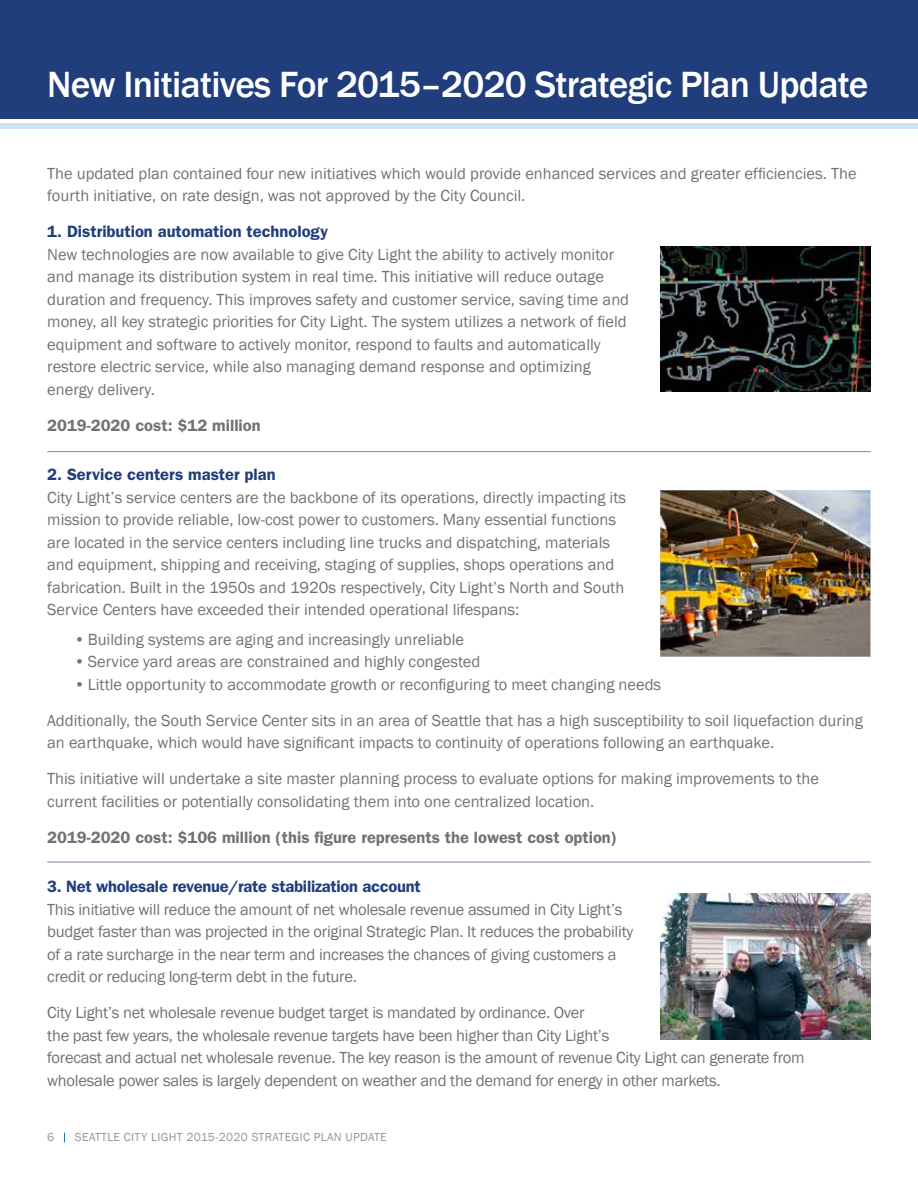
<style>
.page{position:relative;width:918px;height:1188px;background:#fff}
.page>*{position:absolute;margin:0;border:0;box-sizing:border-box;transform-origin:0 0}
.t1{font:500 37.5px "Franklin Gothic";letter-spacing:-.02em;color:#fff}
.t2{font:16.5px/22.5px "Franklin Gothic";color:#717271}
.t3{font:600 16.5px "Franklin Gothic";color:#203d7c}
.t4{font:600 16.5px "Franklin Gothic";color:#717271}
.t5{font:12px "Franklin Gothic";letter-spacing:.03em;color:#939598}
</style>
<div class="page">
<div style="left:0;top:0;width:918px;height:118px;background:#203d7c"></div>
<div style="left:0;top:123px;width:918px;height:6px;background:#cfe0f3"></div>
<img style="left:660px;top:246px;width:210px;height:146px">
<hr style="left:47px;top:451px;width:824px;height:1px;background:#8284ac">
<hr style="left:47px;top:862px;width:824px;height:1px;background:#8284ac">
<img style="left:660px;top:490px;width:210px;height:167px">
<img style="left:660px;top:894px;width:210px;height:146px">
<h1 class="t1" style="left:47px;top:61px;width:823px">New Initiatives For 2015–2020 Strategic Plan Update</h1>
<p class="t2" style="left:47px;top:162px;width:811px">The updated plan contained four new initiatives which would provide enhanced services and greater efficiencies. The fourth initiative, on rate design, was not approved by the City Council.</p>
<p class="t3" style="left:47px;top:222px;width:282px">1. Distribution automation technology</p>
<p class="t2" style="left:47px;top:243px;width:583px">New technologies are now available to give City Light the ability to actively monitor and manage its distribution system in real time. This initiative will reduce outage duration and frequency. This improves safety and customer service, saving time and money, all key strategic priorities for City Light. The system utilizes a network of field equipment and software to actively monitor, respond to faults and automatically restore electric service, while also managing demand response and optimizing energy delivery.</p>
<p class="t4" style="left:47px;top:415px;width:215px">2019-2020 cost: $12 million</p>
<p class="t3" style="left:47px;top:465px;width:230px">2. Service centers master plan</p>
<p class="t2" style="left:47px;top:486px;width:580px">City Light’s service centers are the backbone of its operations, directly impacting its mission to provide reliable, low-cost power to customers. Many essential functions are located in the service centers including line trucks and dispatching, materials and equipment, shipping and receiving, staging of supplies, shops operations and fabrication. Built in the 1950s and 1920s respectively, City Light’s North and South Service Centers have exceeded their intended operational lifespans:</p>
<p class="t2" style="left:74px;top:628px;width:391px">•Building systems are aging and increasingly unreliable</p>
<p class="t2" style="left:74px;top:651px;width:408px">•Service yard areas are constrained and highly congested</p>
<p class="t2" style="left:47px;top:666px;width:817px;line-height:36px;text-indent:27px">•Little opportunity to accommodate growth or reconfiguring to meet changing needs<br>Additionally, the South Service Center sits in an area of Seattle that has a high susceptibility to soil liquefaction during</p>
<p class="t2" style="left:47px;top:725px;width:773px;line-height:36px">an earthquake, which would have significant impacts to continuity of operations following an earthquake.<br>This initiative will undertake a site master planning process to evaluate options for making improvements to the</p>
<p class="t2" style="left:47px;top:790px;width:549px">current facilities or potentially consolidating them into one centralized location.</p>
<p class="t4" style="left:47px;top:827px;width:571px">2019-2020 cost: $106 million (this figure represents the lowest cost option)</p>
<p class="t3" style="left:47px;top:877px;width:375px">3. Net wholesale revenue/rate stabilization account</p>
<p class="t2" style="left:47px;top:898px;width:588px">This initiative will reduce the amount of net wholesale revenue assumed in City Light’s budget faster than was projected in the original Strategic Plan. It reduces the probability of a rate surcharge in the near term and increases the chances of giving customers a credit or reducing long-term debt in the future.</p>
<p class="t2" style="left:47px;top:1002px;width:759px">City Light’s net wholesale revenue budget target is mandated by ordinance. Over<br>the past few years, the wholesale revenue targets have been higher than City Light’s<br>forecast and actual net wholesale revenue. The key reason is the amount of revenue City Light can generate from wholesale power sales is largely dependent on weather and the demand for energy in other markets.</p>
<p class="t5" style="left:47px;top:1130px;width:9px">6</p>
<p class="t5" style="left:75px;top:1130px;width:313px">SEATTLE CITY LIGHT 2015-2020 STRATEGIC PLAN UPDATE</p>
</div>
